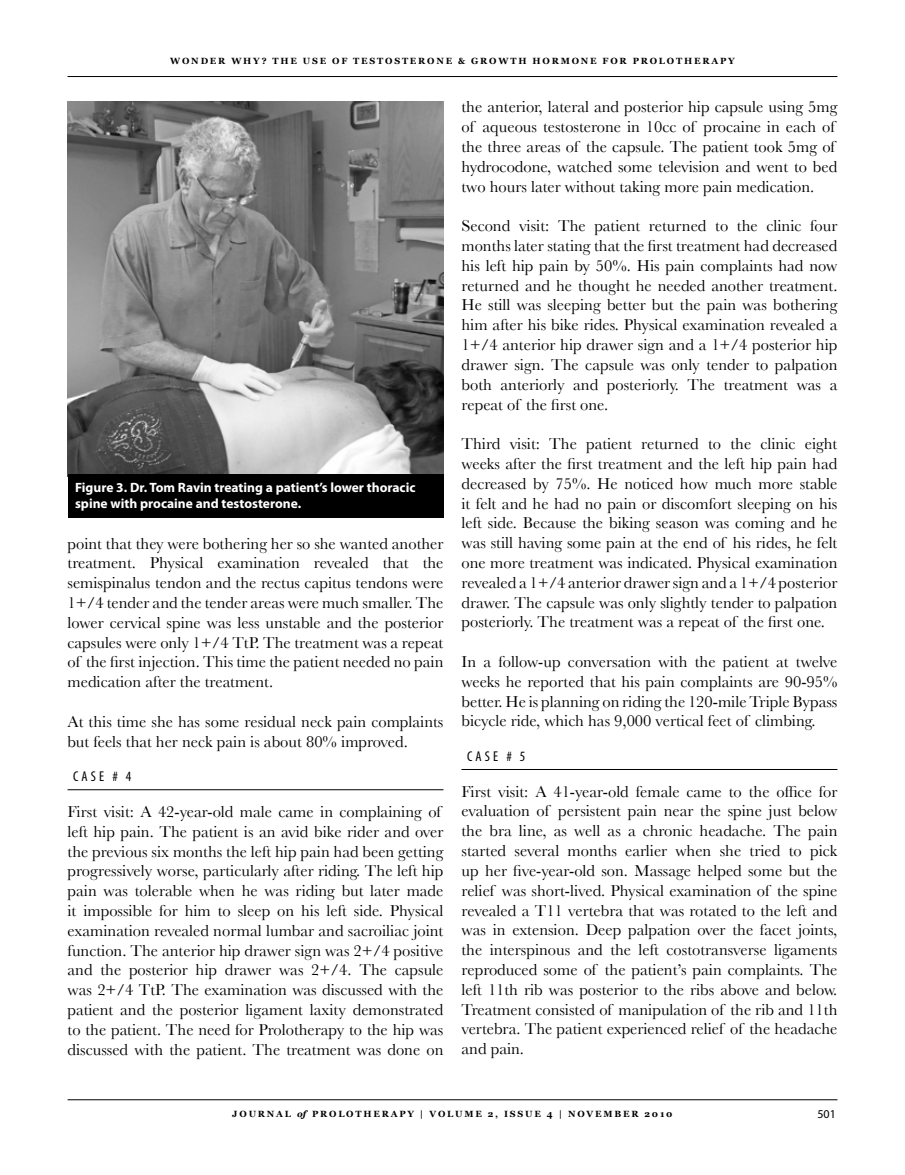
<style>
.page{position:relative;width:905px;height:1175px;background:#fff}
.page>*{position:absolute;margin:0;border:0;box-sizing:border-box;transform-origin:0 0}
.t1{font:16.5px/19.8px "Baskerville";color:#000;text-align:justify}
.t2{font:condensed 14.25px "Myriad Pro";letter-spacing:.22em;color:#000}
.t3{font:700 13.5px/16.2px "Myriad Pro";color:#fff}
.t4{font:12px "Myriad Pro";color:#000}
.t5{font:700 9px "Georgia";letter-spacing:.2em;color:#000}
.s1{font-style:italic}
</style>
<div class="page">
<hr style="left:68px;top:76px;width:769px;height:1px;background:#000">
<hr style="left:68px;top:1099px;width:769px;height:1px;background:#000">
<hr style="left:68px;top:789px;width:375px;height:1px;background:#000">
<hr style="left:461px;top:769px;width:376px;height:1px;background:#000">
<img style="left:68px;top:101px;width:375px;height:373px">
<div style="left:68px;top:474px;width:375px;height:43px;background:#000"></div>
<p class="t5" style="left:170px;top:56px;width:566px">WONDER WHY? THE USE OF TESTOSTERONE &amp; GROWTH HORMONE FOR PROLOTHERAPY</p>
<p class="t3" style="left:75px;top:478px;width:342px">Figure 3. Dr. Tom Ravin treating a patient’s lower thoracic spine with procaine and testosterone.</p>
<p class="t1" style="left:68px;top:533px;width:377px">point that they were bothering her so she wanted another treatment. Physical examination revealed that the semispinalus tendon and the rectus capitus tendons were 1+/4 tender and the tender areas were much smaller. The lower cervical spine was less unstable and the posterior capsules were only 1+/4 TtP. The treatment was a repeat of the first injection. This time the patient needed no pain medication after the treatment.</p>
<p class="t1" style="left:68px;top:711px;width:377px">At this time she has some residual neck pain complaints but feels that her neck pain is about 80% improved.</p>
<p class="t2" style="left:73px;top:767px;width:60px">CASE # 4</p>
<p class="t1" style="left:68px;top:801px;width:377px;text-align:left">First visit: A 42-year-old male came in complaining of left hip pain. The patient is an avid bike rider and over the previous six months the left hip pain had been getting progressively worse, particularly after riding. The left hip pain was tolerable when he was riding but later made it impossible for him to sleep on his left side. Physical examination revealed normal lumbar and sacroiliac joint function. The anterior hip drawer sign was 2+/4 positive and the posterior hip drawer was 2+/4. The capsule was 2+/4 TtP. The examination was discussed with the patient and the posterior ligament laxity demonstrated to the patient. The need for Prolotherapy to the hip was discussed with the patient. The treatment was done on</p>
<p class="t1" style="left:461px;top:97px;width:377px;text-align:left">the anterior, lateral and posterior hip capsule using 5mg of aqueous testosterone in 10cc of procaine in each of the three areas of the capsule. The patient took 5mg of hydrocodone, watched some television and went to bed two hours later without taking more pain medication.</p>
<p class="t1" style="left:461px;top:216px;width:377px">Second visit: The patient returned to the clinic four months later stating that the first treatment had decreased his left hip pain by 50%. His pain complaints had now returned and he thought he needed another treatment.<br>He still was sleeping better but the pain was bothering him after his bike rides. Physical examination revealed a 1+/4 anterior hip drawer sign and a 1+/4 posterior hip drawer sign. The capsule was only tender to palpation both anteriorly and posteriorly. The treatment was a repeat of the first one.</p>
<p class="t1" style="left:461px;top:434px;width:377px">Third visit: The patient returned to the clinic eight weeks after the first treatment and the left hip pain had decreased by 75%. He noticed how much more stable it felt and he had no pain or discomfort sleeping on his left side. Because the biking season was coming and he was still having some pain at the end of his rides, he felt one more treatment was indicated. Physical examination revealed a 1+/4 anterior drawer sign and a 1+/4 posterior drawer. The capsule was only slightly tender to palpation posteriorly. The treatment was a repeat of the first one.</p>
<p class="t1" style="left:461px;top:651px;width:377px">In a follow-up conversation with the patient at twelve weeks he reported that his pain complaints are 90-95% better. He is planning on riding the 120-mile Triple Bypass bicycle ride, which has 9,000 vertical feet of climbing.</p>
<p class="t2" style="left:467px;top:747px;width:60px">CASE # 5</p>
<p class="t1" style="left:461px;top:781px;width:377px">First visit: A 41-year-old female came to the office for evaluation of persistent pain near the spine just below the bra line, as well as a chronic headache. The pain started several months earlier when she tried to pick up her five-year-old son. Massage helped some but the relief was short-lived. Physical examination of the spine revealed a T11 vertebra that was rotated to the left and was in extension. Deep palpation over the facet joints, the interspinous and the left costotransverse ligaments reproduced some of the patient’s pain complaints. The left 11th rib was posterior to the ribs above and below.<br>Treatment consisted of manipulation of the rib and 11th vertebra. The patient experienced relief of the headache and pain.</p>
<p class="t5" style="left:232px;top:1109px;width:442px">JOURNAL <span class="s1">of</span> PROLOTHERAPY | VOLUME 2, ISSUE 4 | NOVEMBER 2010</p>
<p class="t4" style="left:817px;top:1106px;width:20px">501</p>
</div>
